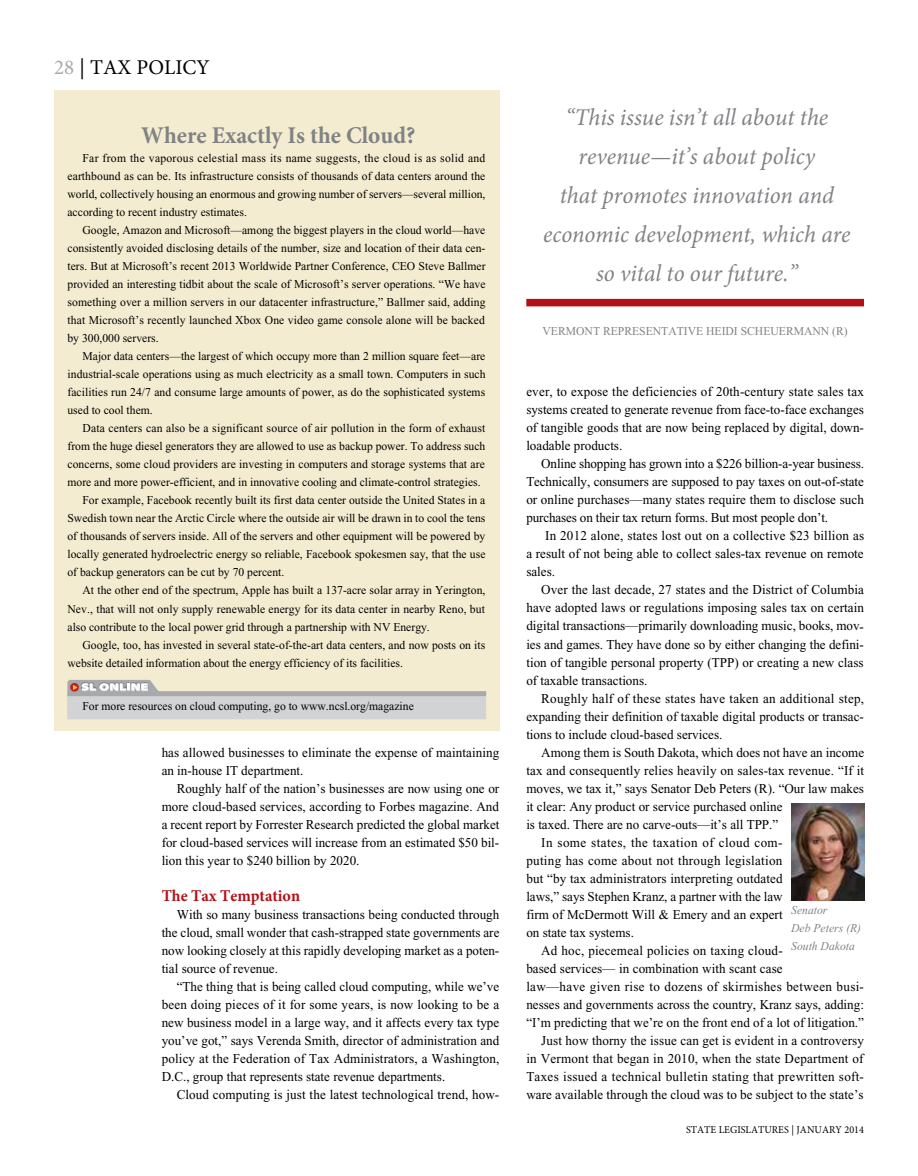
<style>
.page{position:relative;width:918px;height:1176px;background:#fff}
.page>*{position:absolute;margin:0;border:0;box-sizing:border-box;transform-origin:0 0}
.t1{font:italic 24px/39px "Minion Pro";color:#808285;text-align:center}
.t2{font:700 24px "Minion Pro";color:#808285}
.t3{font:21px "Minion Pro";color:#000}
.t4{font:700 16.5px "Minion Pro";color:#b11116}
.t5{font:13.5px/18px "Times New Roman";color:#000;text-align:justify}
.t6{font:13.5px "Times New Roman";letter-spacing:.025em;color:#000}
.t7{font:13.5px "Times New Roman";letter-spacing:.02em;color:#000}
.t8{font:13.5px "Times New Roman";letter-spacing:.03em;color:#000}
.t9{font:12px/18px "Times New Roman";color:#000;text-align:justify}
.t10{font:12px "Times New Roman";color:#808285}
.t11{font:italic 12px/18px "Times New Roman";color:#808285}
.t12{font:10.5px "Minion Pro";color:#000}
.s1{color:#a7a9ac}
</style>
<div class="page">
<div style="left:54px;top:90px;width:445px;height:640px;background:#f4ecd0"></div>
<img style="left:791px;top:803px;width:74px;height:96px">
<div style="left:526px;top:299px;width:338px;height:7px;background:#b11116"></div>
<div style="left:67px;top:691px;width:419px;height:28px;background:#d1d3d4"></div>
<svg style="left:67px;top:680px;width:419px;height:16px"></svg>
<h2 class="t3" style="left:54px;top:53px;width:157px"><span class="s1">28</span> | TAX POLICY</h2>
<h1 class="t2" style="left:141px;top:119px;width:276px">Where Exactly Is the Cloud?</h1>
<p class="t9" style="left:67px;top:149px;width:420px;text-indent:15px">Far from the vaporous celestial mass its name suggests, the cloud is as solid and earthbound as can be. Its infrastructure consists of thousands of data centers around the world, collectively housing an enormous and growing number of servers—several million, according to recent industry estimates.</p>
<p class="t9" style="left:67px;top:221px;width:420px;text-indent:15px">Google, Amazon and Microsoft—among the biggest players in the cloud world—have consistently avoided disclosing details of the number, size and location of their data cen&shy;ters. But at Microsoft’s recent 2013 Worldwide Partner Conference, CEO Steve Ballmer provided an interesting tidbit about the scale of Microsoft’s server operations. “We have something over a million servers in our datacenter infrastructure,” Ballmer said, adding that Microsoft’s recently launched Xbox One video game console alone will be backed by 300,000 servers.</p>
<p class="t9" style="left:68px;top:347px;width:420px;text-indent:15px">Major data centers—the largest of which occupy more than 2 million square feet—are industrial-scale operations using as much electricity as a small town. Computers in such facilities run 24/7 and consume large amounts of power, as do the sophisticated systems used to cool them.</p>
<p class="t9" style="left:83px;top:419px;width:404px">Data centers can also be a significant source of air pollution in the form of exhaust</p>
<p class="t9" style="left:68px;top:437px;width:419px">from the huge diesel generators they are allowed to use as backup power. To address such</p>
<p class="t9" style="left:68px;top:455px;width:419px">concerns, some cloud providers are investing in computers and storage systems that are</p>
<p class="t9" style="left:68px;top:473px;width:415px">more and more power-efficient, and in innovative cooling and climate-control strategies.</p>
<p class="t9" style="left:83px;top:491px;width:404px">For example, Facebook recently built its first data center outside the United States in a</p>
<p class="t9" style="left:68px;top:509px;width:419px">Swedish town near the Arctic Circle where the outside air will be drawn in to cool the tens</p>
<p class="t9" style="left:68px;top:527px;width:419px">of thousands of servers inside. All of the servers and other equipment will be powered by</p>
<p class="t9" style="left:68px;top:545px;width:420px">locally generated hydroelectric energy so reliable, Facebook spokesmen say, that the use</p>
<p class="t9" style="left:68px;top:563px;width:218px">of backup generators can be cut by 70 percent.</p>
<p class="t9" style="left:83px;top:581px;width:404px">At the other end of the spectrum, Apple has built a 137-acre solar array in Yerington,</p>
<p class="t9" style="left:68px;top:599px;width:419px">Nev., that will not only supply renewable energy for its data center in nearby Reno, but</p>
<p class="t9" style="left:68px;top:617px;width:364px">also contribute to the local power grid through a partnership with NV Energy.</p>
<p class="t9" style="left:83px;top:635px;width:404px">Google, too, has invested in several state-of-the-art data centers, and now posts on its</p>
<p class="t9" style="left:68px;top:653px;width:337px">website detailed information about the energy efficiency of its facilities.</p>
<p class="t9" style="left:82px;top:697px;width:333px">For more resources on cloud computing, go to www.ncsl.org/magazine</p>
<p class="t5" style="left:162px;top:743px;width:339px">has allowed businesses to eliminate the expense of maintaining an in-house IT department.</p>
<p class="t5" style="left:162px;top:779px;width:339px;text-indent:15px">Roughly half of the nation’s businesses are now using one or more cloud-based services, according to Forbes magazine. And a recent report by Forrester Research predicted the global market for cloud-based services will increase from an estimated $50 bil&shy;lion this year to $240 billion by 2020.</p>
<p class="t4" style="left:162px;top:883px;width:140px">The Tax Temptation</p>
<p class="t5" style="left:162px;top:905px;width:339px;text-indent:15px">With so many business transactions being conducted through the cloud, small wonder that cash-strapped state governments are now looking closely at this rapidly developing market as a poten&shy;tial source of revenue.</p>
<p class="t5" style="left:162px;top:977px;width:339px;text-indent:15px">“The thing that is being called cloud computing, while we’ve been doing pieces of it for some years, is now looking to be a new business model in a large way, and it affects every tax type you’ve got,” says Verenda Smith, director of administration and policy at the Federation of Tax Administrators, a Washington, D.C., group that represents state revenue departments.</p>
<p class="t5" style="left:177px;top:1084px;width:324px">Cloud computing is just the latest technological trend, how-</p>
<h1 class="t1" style="left:543px;top:98px;width:309px">“This issue isn’t all about the revenue—it’s about policy<br>that promotes innovation and economic development, which are so vital to our future.”</h1>
<p class="t10" style="left:543px;top:324px;width:307px">VERMONT REPRESENTATIVE HEIDI SCHEUERMANN (R)</p>
<p class="t5" style="left:526px;top:383px;width:339px">ever, to expose the deficiencies of 20th-century state sales tax systems created to generate revenue from face-to-face exchanges of tangible goods that are now being replaced by digital, down&shy;loadable products.</p>
<p class="t5" style="left:526px;top:455px;width:339px;text-indent:15px">Online shopping has grown into a $226 billion-a-year business.<br>Technically, consumers are supposed to pay taxes on out-of-state or online purchases—many states require them to disclose such purchases on their tax return forms. But most people don’t.</p>
<p class="t5" style="left:526px;top:527px;width:339px;text-indent:19px">In 2012 alone, states lost out on a collective $23 billion as a result of not being able to collect sales-tax revenue on remote sales.</p>
<p class="t5" style="left:526px;top:580px;width:339px;text-indent:15px">Over the last decade, 27 states and the District of Columbia have adopted laws or regulations imposing sales tax on certain digital transactions—primarily downloading music, books, mov&shy;ies and games. They have done so by either changing the defini&shy;tion of tangible personal property (TPP) or creating a new class of taxable transactions.</p>
<p class="t5" style="left:526px;top:689px;width:339px;text-indent:15px">Roughly half of these states have taken an additional step, expanding their definition of taxable digital products or transac&shy;tions to include cloud-based services.</p>
<p class="t5" style="left:541px;top:743px;width:324px">Among them is South Dakota, which does not have an income</p>
<p class="t5" style="left:526px;top:761px;width:339px">tax and consequently relies heavily on sales-tax revenue. “If it</p>
<p class="t5" style="left:526px;top:779px;width:339px">moves, we tax it,” says Senator Deb Peters (R). “Our law makes</p>
<p class="t5" style="left:526px;top:797px;width:258px">it clear: Any product or service purchased online</p>
<p class="t5" style="left:526px;top:815px;width:254px">is taxed. There are no carve-outs—it’s all TPP.”</p>
<p class="t8" style="left:541px;top:834px;width:243px">In some states, the taxation of cloud com-</p>
<p class="t7" style="left:526px;top:852px;width:258px">puting has come about not through legislation</p>
<p class="t5" style="left:526px;top:869px;width:258px">but “by tax administrators interpreting outdated</p>
<p class="t5" style="left:526px;top:887px;width:258px">laws,” says Stephen Kranz, a partner with the law</p>
<p class="t5" style="left:526px;top:905px;width:258px">firm of McDermott Will &amp; Emery and an expert</p>
<p class="t5" style="left:526px;top:923px;width:109px">on state tax systems.</p>
<p class="t5" style="left:541px;top:941px;width:243px">Ad hoc, piecemeal policies on taxing cloud-</p>
<p class="t5" style="left:526px;top:959px;width:258px">based services— in combination with scant case</p>
<p class="t6" style="left:526px;top:978px;width:339px">law—have given rise to dozens of skirmishes between busi-</p>
<p class="t5" style="left:526px;top:995px;width:339px">nesses and governments across the country, Kranz says, adding:</p>
<p class="t5" style="left:526px;top:1013px;width:339px">“I’m predicting that we’re on the front end of a lot of litigation.”</p>
<p class="t5" style="left:541px;top:1031px;width:324px">Just how thorny the issue can get is evident in a controversy</p>
<p class="t5" style="left:526px;top:1049px;width:339px">in Vermont that began in 2010, when the state Department of</p>
<p class="t6" style="left:526px;top:1068px;width:339px">Taxes issued a technical bulletin stating that prewritten soft-</p>
<p class="t5" style="left:526px;top:1085px;width:339px">ware available through the cloud was to be subject to the state’s</p>
<p class="t11" style="left:791px;top:900px;width:71px">Senator<br>Deb Peters (R)<br>South Dakota</p>
<p class="t12" style="left:686px;top:1122px;width:179px">STATE LEGISLATURES | JANUARY 2014</p>
</div>
